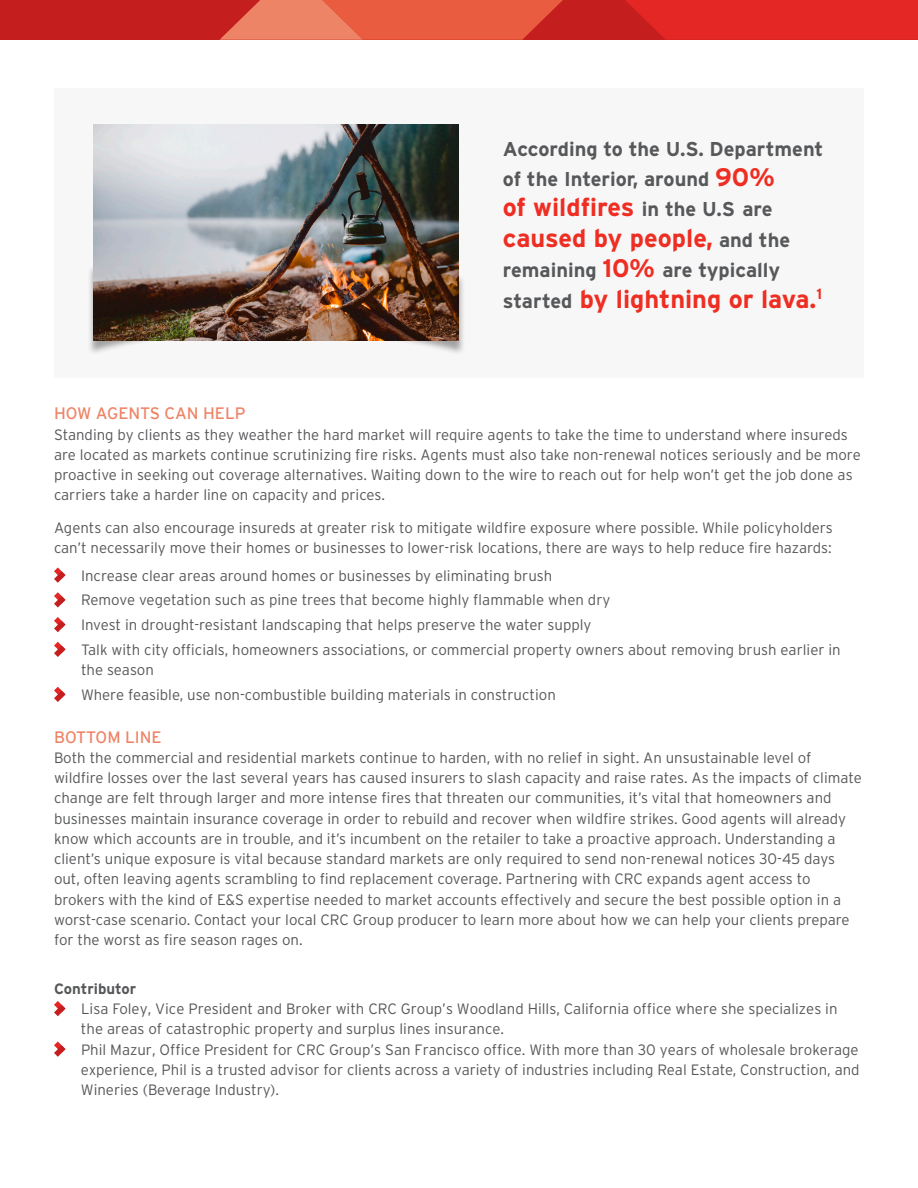
<style>
.page{position:relative;width:918px;height:1188px;background:#fff}
.page>*{position:absolute;margin:0;border:0;box-sizing:border-box;transform-origin:0 0}
.Body_Bullet_point{font:700 25.35px/30.5px "Interstate";color:#ee2e22}
.Body_Bullet_point-2{font:700 20.1px/30.5px "Interstate";color:#57585a}
.Body_Bullet_point-3{font:16.5px "Interstate";color:#ee8466}
.Body_Bullet_point-4{font:300 15px/20.2px "Interstate";color:#57585a}
.Endnotes{font:300 15px/20.2px "Interstate";color:#57585a}
.Body_copy{font:700 15px "Interstate";color:#57585a}
.s1{font-size:25.35px;color:#ee2e22}
.s2{font-size:20.1px;color:#57585a}
</style>
<div class="page">
<svg style="left:54px;top:567px;width:11px;height:16px"></svg>
<svg style="left:54px;top:592px;width:11px;height:16px"></svg>
<svg style="left:54px;top:617px;width:11px;height:15px"></svg>
<svg style="left:54px;top:642px;width:11px;height:15px"></svg>
<svg style="left:54px;top:687px;width:11px;height:15px"></svg>
<svg style="left:54px;top:1001px;width:11px;height:15px"></svg>
<svg style="left:54px;top:1041px;width:11px;height:16px"></svg>
<div style="left:0;top:0;width:918px;height:40px;background:#c51e1e"></div>
<svg style="left:625px;top:0;width:293px;height:40px;background:#e12524"></svg>
<svg style="left:220px;top:0;width:343px;height:40px;background:#e56046"></svg>
<div style="left:54px;top:88px;width:810px;height:289px;background:#f7f7f8"></div>
<div style="left:87px;top:264px;width:378px;height:92px;background:#231f20;opacity:.4"></div>
<img style="left:93px;top:125px;width:366px;height:216px">
<p class="Body_Bullet_point-2" style="left:503px;top:133px;width:322px">According to the U.S. Department of the Interior, around <span class="s1">90%</span></p>
<p class="Body_Bullet_point" style="left:503px;top:192px;width:289px">of wildfires <span class="s2">in the U.S are </span>caused by people, <span class="s2">and the</span></p>
<p class="Body_Bullet_point-2" style="left:503px;top:255px;width:279px">remaining <span class="s1">10%</span> are typically</p>
<p class="Body_Bullet_point" style="left:503px;top:283px;width:321px"><span class="s2">started</span> by lightning or lava.<sup>1</sup></p>
<p class="Body_Bullet_point-3" style="left:54px;top:404px;width:193px">HOW AGENTS CAN HELP</p>
<p class="Body_Bullet_point-4" style="left:54px;top:424px;width:808px">Standing by clients as they weather the hard market will require agents to take the time to understand where insureds are located as markets continue scrutinizing fire risks. Agents must also take non-renewal notices seriously and be more proactive in seeking out coverage alternatives. Waiting down to the wire to reach out for help won’t get the job done as carriers take a harder line on capacity and prices.</p>
<p class="Body_Bullet_point-4" style="left:54px;top:517px;width:780px">Agents can also encourage insureds at greater risk to mitigate wildfire exposure where possible. While policyholders can’t necessarily move their homes or businesses to lower-risk locations, there are ways to help reduce fire hazards:</p>
<p class="Body_Bullet_point-4" style="left:81px;top:565px;width:473px">Increase clear areas around homes or businesses by eliminating brush</p>
<p class="Body_Bullet_point-4" style="left:81px;top:590px;width:531px">Remove vegetation such as pine trees that become highly flammable when dry</p>
<p class="Body_Bullet_point-4" style="left:81px;top:615px;width:512px">Invest in drought-resistant landscaping that helps preserve the water supply</p>
<p class="Body_Bullet_point-4" style="left:81px;top:639px;width:761px">Talk with city officials, homeowners associations, or commercial property owners about removing brush earlier in the season</p>
<p class="Body_Bullet_point-4" style="left:81px;top:684px;width:476px">Where feasible, use non-combustible building materials in construction</p>
<p class="Body_Bullet_point-3" style="left:54px;top:727px;width:109px">BOTTOM LINE</p>
<p class="Body_Bullet_point-4" style="left:54px;top:747px;width:809px">Both the commercial and residential markets continue to harden, with no relief in sight. An unsustainable level of wildfire losses over the last several years has caused insurers to slash capacity and raise rates. As the impacts of climate change are felt through larger and more intense fires that threaten our communities, it’s vital that homeowners and businesses maintain insurance coverage in order to rebuild and recover when wildfire strikes. Good agents will already know which accounts are in trouble, and it’s incumbent on the retailer to take a proactive approach. Understanding a client’s unique exposure is vital because standard markets are only required to send non-renewal notices 30-45 days out, often leaving agents scrambling to find replacement coverage. Partnering with CRC expands agent access to brokers with the kind of E&amp;S expertise needed to market accounts effectively and secure the best possible option in a worst-case scenario. Contact your local CRC Group producer to learn more about how we can help your clients prepare for the worst as fire season rages on.</p>
<p class="Body_copy" style="left:54px;top:979px;width:84px">Contributor</p>
<p class="Endnotes" style="left:81px;top:999px;width:780px">Lisa Foley, Vice President and Broker with CRC Group’s Woodland Hills, California office where she specializes in the areas of catastrophic property and surplus lines insurance.<br>Phil Mazur, Office President for CRC Group’s San Francisco office. With more than 30 years of wholesale brokerage experience, Phil is a trusted advisor for clients across a variety of industries including Real Estate, Construction, and Wineries (Beverage Industry).</p>
</div>
